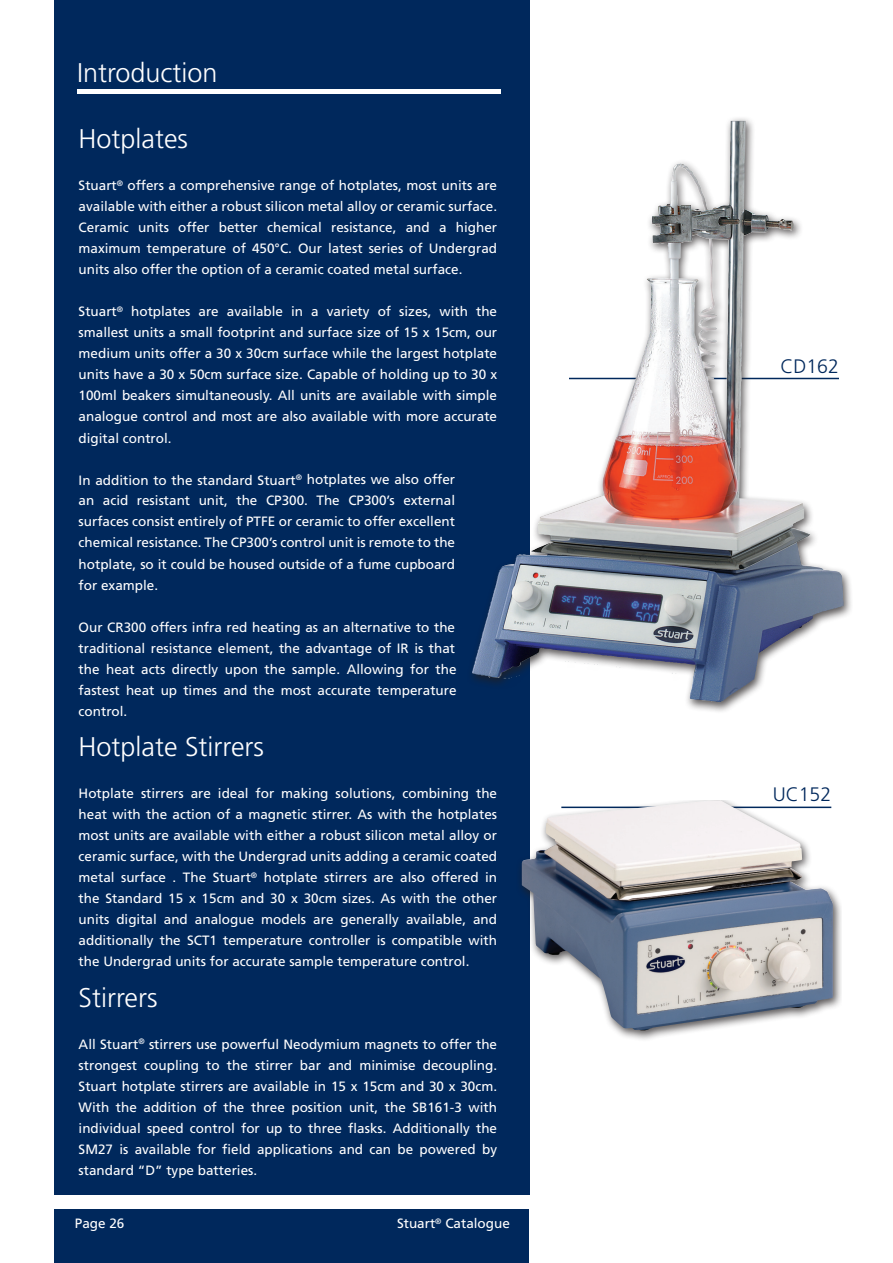
<style>
.page{position:relative;width:893px;height:1263px;background:#fff}
.page>*{position:absolute;margin:0;border:0;box-sizing:border-box;transform-origin:0 0}
.t1{font:300 27px "Frutiger";color:#fff}
.t2{font:300 19.5px "Frutiger";color:#00285c}
.t3{font:13.5px/21px "Frutiger";color:#fff;text-align:justify}
</style>
<div class="page">
<div style="left:54px;top:1209px;width:446px;height:54px;background:#00285c"></div>
<div style="left:54px;top:0;width:475px;height:1194px;background:#00285c"></div>
<hr style="left:77px;top:89px;width:424px;height:4px;background:#fff">
<div style="left:241px;top:1209px;width:287px;height:54px;background:#00285c"></div>
<div style="left:466px;top:116px;width:386px;height:597px;background:#231f20;opacity:.75"></div>
<img style="left:638px;top:121px;width:92px;height:250px">
<div style="left:515px;top:800px;width:326px;height:241px;background:#231f20;opacity:.75"></div>
<img style="left:522px;top:800px;width:311px;height:231px">
<h1 class="t1" style="left:77px;top:57px;width:142px">Introduction</h1>
<h1 class="t1" style="left:79px;top:124px;width:111px">Hotplates</h1>
<p class="t3" style="left:79px;top:175px;width:420px">Stuart<sup>®</sup> offers a comprehensive range of hotplates, most units are available with either a robust silicon metal alloy or ceramic surface.<br>Ceramic units offer better chemical resistance, and a higher maximum temperature of 450°C. Our latest series of Undergrad units also offer the option of a ceramic coated metal surface.</p>
<p class="t3" style="left:79px;top:301px;width:420px">Stuart<sup>®</sup> hotplates are available in a variety of sizes, with the smallest units a small footprint and surface size of 15 x 15cm, our medium units offer a 30 x 30cm surface while the largest hotplate units have a 30 x 50cm surface size. Capable of holding up to 30 x 100ml beakers simultaneously. All units are available with simple analogue control and most are also available with more accurate digital control.</p>
<p class="t3" style="left:79px;top:469px;width:378px">In addition to the standard Stuart<sup>®</sup> hotplates we also offer an acid resistant unit, the CP300. The CP300’s external surfaces consist entirely of PTFE or ceramic to offer excellent chemical resistance. The CP300’s control unit is remote to the hotplate, so it could be housed outside of a fume cupboard for example.</p>
<p class="t3" style="left:79px;top:616px;width:379px">Our CR300 offers infra red heating as an alternative to the traditional resistance element, the advantage of IR is that the heat acts directly upon the sample. Allowing for the fastest heat up times and the most accurate temperature control.</p>
<h1 class="t1" style="left:79px;top:731px;width:187px">Hotplate Stirrers</h1>
<p class="t3" style="left:79px;top:783px;width:420px">Hotplate stirrers are ideal for making solutions, combining the heat with the action of a magnetic stirrer. As with the hotplates most units are available with either a robust silicon metal alloy or ceramic surface, with the Undergrad units adding a ceramic coated metal surface . The Stuart<sup>®</sup> hotplate stirrers are also offered in the Standard 15 x 15cm and 30 x 30cm sizes. As with the other units digital and analogue models are generally available, and additionally the SCT1 temperature controller is compatible with the Undergrad units for accurate sample temperature control.</p>
<h1 class="t1" style="left:79px;top:982px;width:80px">Stirrers</h1>
<p class="t3" style="left:79px;top:1033px;width:420px">All Stuart<sup>®</sup> stirrers use powerful Neodymium magnets to offer the strongest coupling to the stirrer bar and minimise decoupling.<br>Stuart hotplate stirrers are available in 15 x 15cm and 30 x 30cm.<br>With the addition of the three position unit, the SB161-3 with individual speed control for up to three flasks. Additionally the SM27 is available for field applications and can be powered by standard “D” type batteries.</p>
<p class="t3" style="left:75px;top:1213px;width:51px">Page 26</p>
<p class="t3" style="left:369px;top:1213px;width:114px">Stuart<sup>®</sup> Catalogue</p>
<p class="t3" style="left:397px;top:1213px;width:114px">Stuart<sup>®</sup> Catalogue</p>
<h2 class="t2" style="left:780px;top:355px;width:60px">CD162</h2>
<h2 class="t2" style="left:773px;top:783px;width:60px">UC152</h2>
</div>
